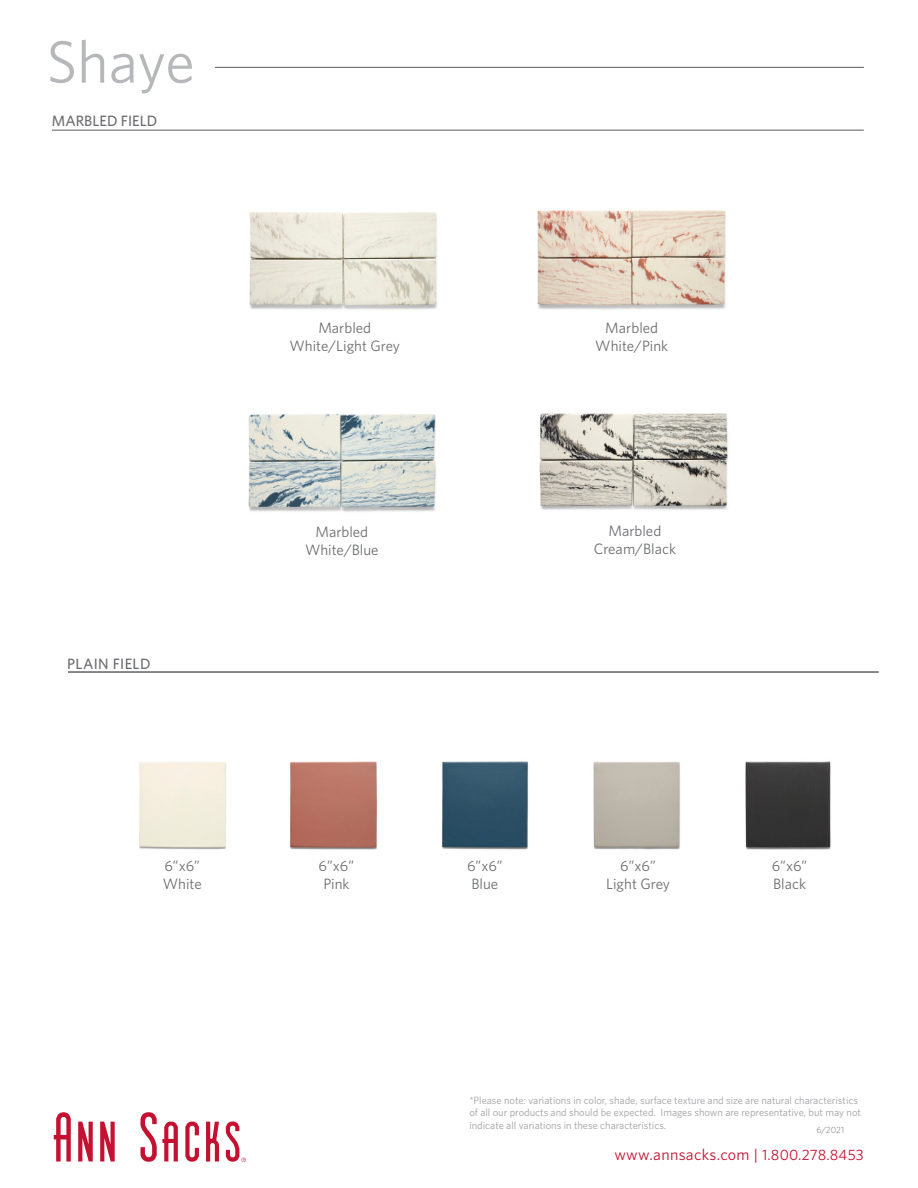
<style>
.page{position:relative;width:918px;height:1188px;background:#fff}
.page>*{position:absolute;margin:0;border:0;box-sizing:border-box;transform-origin:0 0}
.t1{font:60px "Whitney";letter-spacing:-.005em;color:#b6b7bb}
.t2{font:15.9px "Whitney";letter-spacing:.02em;color:#c3102f}
.t3{font:15px "Whitney";color:#6c6d70}
.Body_Text{font:500 15px "Whitney";color:#6c6d70}
.Body_Text-2{font:500 15px "Whitney";letter-spacing:.025em;color:#6c6d70}
.t4{font:10.5px/12.6px "Whitney";color:#a0a1a5}
.t5{font:300 9px "Whitney";color:#6c6d70}
.s1{font-size:15.6px}
.s2{font-size:15px}
</style>
<div class="page">
<hr style="left:215px;top:67px;width:649px;height:1px;background:#6c6d70">
<svg style="left:54px;top:1112px;width:17px;height:50px"></svg>
<svg style="left:140px;top:1112px;width:38px;height:50px"></svg>
<svg style="left:185px;top:1122px;width:14px;height:40px"></svg>
<svg style="left:78px;top:1122px;width:15px;height:40px"></svg>
<svg style="left:100px;top:1122px;width:15px;height:40px"></svg>
<svg style="left:206px;top:1122px;width:13px;height:40px"></svg>
<svg style="left:226px;top:1121px;width:20px;height:41px"></svg>
<hr style="left:52px;top:130px;width:812px;height:1px;background:#6c6d70">
<img style="left:249px;top:212px;width:188px;height:98px">
<img style="left:537px;top:210px;width:189px;height:100px">
<img style="left:248px;top:413px;width:188px;height:99px">
<img style="left:539px;top:413px;width:189px;height:97px">
<div style="left:139px;top:762px;width:87px;height:88px;background:#f2edde"></div>
<img style="left:290px;top:761px;width:87px;height:89px">
<img style="left:442px;top:761px;width:86px;height:89px">
<img style="left:593px;top:762px;width:87px;height:88px">
<img style="left:745px;top:761px;width:86px;height:89px">
<hr style="left:68px;top:672px;width:811px;height:1px;background:#6c6d70">
<h1 class="t1" style="left:46px;top:22px;width:150px">Shaye</h1>
<p class="Body_Text" style="left:52px;top:111px;width:107px">MARBLED FIELD</p>
<p class="Body_Text-2" style="left:67px;top:654px;width:85px">PLAIN FIELD</p>
<p class="t3" style="left:164px;top:856px;width:37px">6”x6”</p>
<p class="t3" style="left:163px;top:874px;width:40px">White</p>
<p class="t3" style="left:318px;top:318px;width:54px">Marbled</p>
<p class="t3" style="left:290px;top:336px;width:112px">White/Light Grey</p>
<p class="t3" style="left:315px;top:521px;width:54px">Marbled</p>
<p class="t3" style="left:305px;top:539px;width:75px">White/Blue</p>
<p class="t3" style="left:605px;top:318px;width:54px">Marbled</p>
<p class="t3" style="left:595px;top:336px;width:74px">White/Pink</p>
<p class="t3" style="left:608px;top:520px;width:54px">Marbled</p>
<p class="t3" style="left:594px;top:538px;width:84px">Cream/Black</p>
<p class="t3" style="left:319px;top:856px;width:37px">6”x6”</p>
<p class="t3" style="left:323px;top:874px;width:28px">Pink</p>
<p class="t3" style="left:467px;top:856px;width:37px">6”x6”</p>
<p class="t3" style="left:471px;top:874px;width:28px">Blue</p>
<p class="t3" style="left:620px;top:856px;width:37px">6”x6”</p>
<p class="t3" style="left:606px;top:874px;width:65px">Light Grey</p>
<p class="t3" style="left:772px;top:856px;width:37px">6”x6”</p>
<p class="t3" style="left:773px;top:874px;width:35px">Black</p>
<p class="t4" style="left:469px;top:1093px;width:393px">*Please note: variations in color, shade, surface texture and size are natural characteristics of all our products and should be expected. Images shown are representative, but may not indicate all variations in these characteristics.</p>
<p class="t5" style="left:816px;top:1123px;width:29px">6/2021</p>
<h2 class="t2" style="left:614px;top:1144px;width:251px">www.annsacks.com <span class="s1">|</span> <span class="s2">1.800.278.8453</span></h2>
</div>
